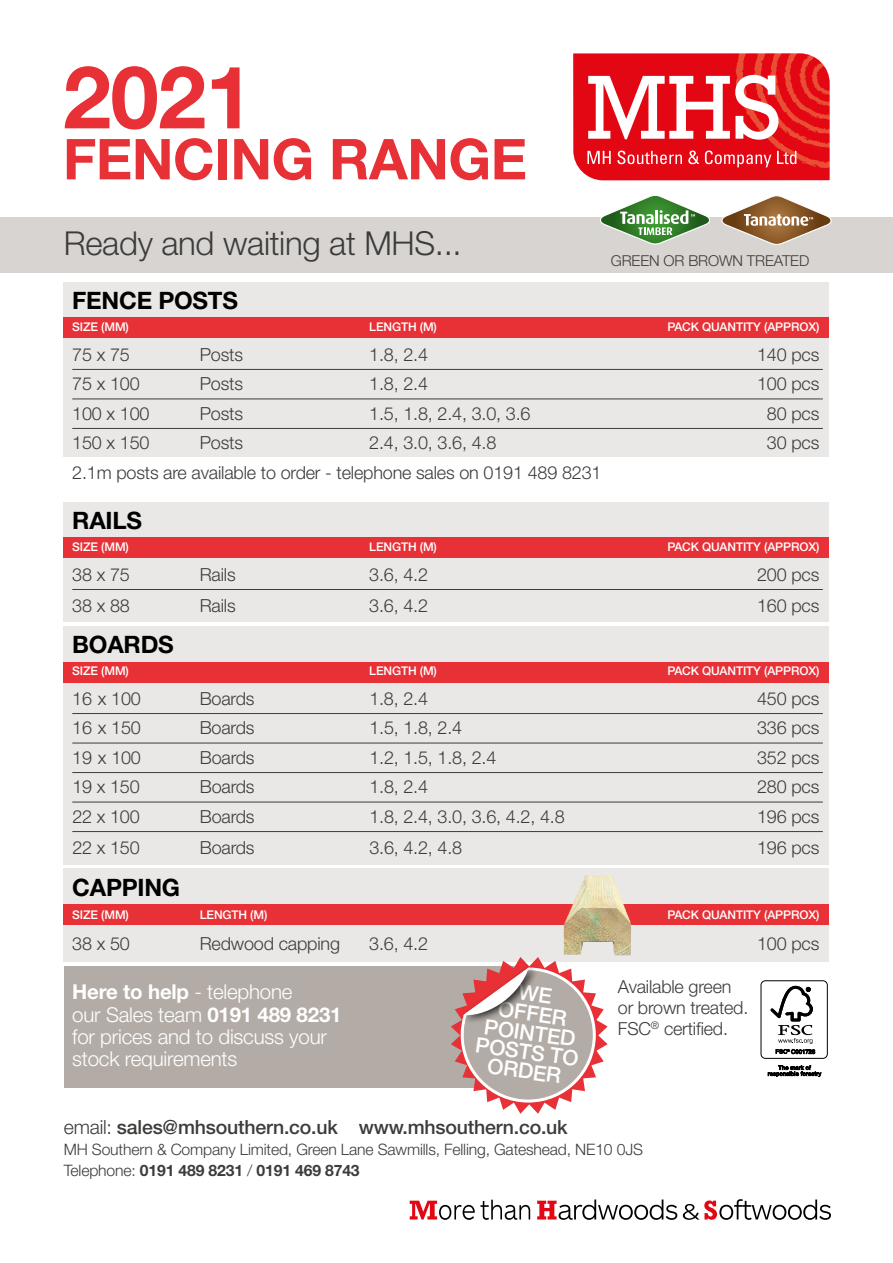
<style>
.page{position:relative;width:893px;height:1263px;background:#fff}
.page>*{position:absolute;margin:0;border:0;box-sizing:border-box;transform-origin:0 0}
.t1{font:700 87px "Helvetica Neue LT Std";color:#e73137}
.t2{font:700 56.4px "Helvetica Neue LT Std";letter-spacing:-.01em;color:#e73137}
.t3{font:300 33px "Helvetica Neue LT Std";letter-spacing:-.01em;color:#3c3c3b}
.t4{font:700 24px "Helvetica Neue LT Std";letter-spacing:-.01em;color:#000}
.t5{font:500 21.3px/19.4px "Helvetica Neue LT Std";color:#fff;text-align:center}
.t6{font:300 20.55px/22px "Helvetica Neue LT Std";letter-spacing:-.01em;color:#fff}
.t7{font:500 19.5px "Helvetica Neue LT Std";letter-spacing:-.01em;color:#3c3c3b}
.t8{font:300 18px/20.7px "Helvetica Neue LT Std";letter-spacing:-.01em;color:#3c3c3b}
.t9{font:300 15.75px/21px "Helvetica Neue LT Std";letter-spacing:-.01em;color:#3c3c3b}
.t10{font:300 15px "Helvetica Neue LT Std";letter-spacing:-.01em;color:#3c3c3b}
.t11{font:500 12px "Helvetica Neue LT Std";letter-spacing:-.01em;color:#fff}
.t12{font:5.85px "Helvetica";letter-spacing:.01em;color:#000}
.s1{font-weight:700}
.s2{font-weight:300}
</style>
<div class="page">
<div style="left:0;top:217px;width:893px;height:56px;background:#d8d4d1"></div>
<div style="left:64px;top:966px;width:462px;height:122px;background:#b3aca6"></div>
<div style="left:64px;top:626px;width:765px;height:238px;background:#eae8e6"></div>
<div style="left:64px;top:662px;width:765px;height:20px;background:#e73137"></div>
<hr style="left:72px;top:713px;width:751px;height:1px;background:#3c3c3b">
<hr style="left:72px;top:743px;width:751px;height:1px;background:#3c3c3b">
<hr style="left:72px;top:772px;width:751px;height:1px;background:#3c3c3b">
<hr style="left:72px;top:802px;width:751px;height:1px;background:#3c3c3b">
<hr style="left:72px;top:831px;width:751px;height:1px;background:#3c3c3b">
<div style="left:64px;top:503px;width:765px;height:119px;background:#eae8e6"></div>
<div style="left:64px;top:537px;width:765px;height:20px;background:#e73137"></div>
<hr style="left:72px;top:589px;width:751px;height:1px;background:#3c3c3b">
<div style="left:64px;top:868px;width:765px;height:94px;background:#eae8e6"></div>
<div style="left:64px;top:905px;width:765px;height:20px;background:#e73137"></div>
<svg style="left:410px;top:1200px;width:120px;height:20px"></svg>
<svg style="left:537px;top:1199px;width:140px;height:21px"></svg>
<svg style="left:683px;top:1199px;width:148px;height:21px"></svg>
<svg style="left:451px;top:957px;width:157px;height:157px"></svg>
<svg style="left:721px;top:195px;width:111px;height:50px"></svg>
<svg style="left:600px;top:195px;width:110px;height:50px"></svg>
<div style="left:761px;top:980px;width:67px;height:79px;border:1px solid #000;border-radius:4px"></div>
<svg style="left:770px;top:986px;width:43px;height:68px"></svg>
<svg style="left:768px;top:1065px;width:53px;height:12px"></svg>
<div style="left:64px;top:282px;width:765px;height:175px;background:#eae8e6"></div>
<div style="left:64px;top:317px;width:765px;height:20px;background:#e73137"></div>
<hr style="left:72px;top:369px;width:751px;height:1px;background:#3c3c3b">
<hr style="left:72px;top:399px;width:751px;height:1px;background:#3c3c3b">
<hr style="left:72px;top:428px;width:751px;height:1px;background:#3c3c3b">
<svg style="left:573px;top:53px;width:257px;height:128px"></svg>
<img style="left:564px;top:875px;width:67px;height:80px">
<h1 class="t1" style="left:63px;top:44px;width:192px">2021</h1>
<h2 class="t2" style="left:63px;top:124px;width:466px">FENCING RANGE</h2>
<h3 class="t3" style="left:64px;top:223px;width:399px">Ready and waiting at MHS...</h3>
<p class="t10" style="left:611px;top:251px;width:200px">GREEN OR BROWN TREATED</p>
<h3 class="t4" style="left:72px;top:285px;width:167px">FENCE POSTS</h3>
<p class="t11" style="left:72px;top:320px;width:58px">SIZE (MM)</p>
<p class="t11" style="left:369px;top:320px;width:69px">LENGTH (M)</p>
<p class="t11" style="left:667px;top:320px;width:153px">PACK QUANTITY (APPROX)</p>
<p class="t8" style="left:72px;top:344px;width:59px">75 x 75</p>
<p class="t8" style="left:200px;top:344px;width:45px">Posts</p>
<p class="t8" style="left:369px;top:344px;width:60px">1.8, 2.4</p>
<p class="t8" style="left:757px;top:344px;width:64px">140 pcs</p>
<p class="t8" style="left:72px;top:373px;width:69px">75 x 100</p>
<p class="t8" style="left:200px;top:373px;width:45px">Posts</p>
<p class="t8" style="left:369px;top:373px;width:60px">1.8, 2.4</p>
<p class="t8" style="left:757px;top:373px;width:64px">100 pcs</p>
<p class="t8" style="left:72px;top:403px;width:79px">100 x 100</p>
<p class="t8" style="left:200px;top:403px;width:45px">Posts</p>
<p class="t8" style="left:369px;top:403px;width:163px">1.5, 1.8, 2.4, 3.0, 3.6</p>
<p class="t8" style="left:767px;top:403px;width:54px">80 pcs</p>
<p class="t8" style="left:72px;top:432px;width:79px">150 x 150</p>
<p class="t8" style="left:200px;top:432px;width:45px">Posts</p>
<p class="t8" style="left:369px;top:432px;width:129px">2.4, 3.0, 3.6, 4.8</p>
<p class="t8" style="left:767px;top:432px;width:54px">30 pcs</p>
<p class="t8" style="left:72px;top:462px;width:531px">2.1m posts are available to order - telephone sales on 0191 489 8231</p>
<h3 class="t4" style="left:72px;top:505px;width:71px">RAILS</h3>
<p class="t11" style="left:72px;top:540px;width:58px">SIZE (MM)</p>
<p class="t11" style="left:369px;top:540px;width:69px">LENGTH (M)</p>
<p class="t11" style="left:667px;top:540px;width:153px">PACK QUANTITY (APPROX)</p>
<p class="t8" style="left:72px;top:564px;width:59px">38 x 75</p>
<p class="t8" style="left:200px;top:564px;width:37px">Rails</p>
<p class="t8" style="left:369px;top:564px;width:60px">3.6, 4.2</p>
<p class="t8" style="left:757px;top:564px;width:64px">200 pcs</p>
<p class="t8" style="left:72px;top:595px;width:59px">38 x 88</p>
<p class="t8" style="left:200px;top:595px;width:37px">Rails</p>
<p class="t8" style="left:369px;top:595px;width:60px">3.6, 4.2</p>
<p class="t8" style="left:757px;top:595px;width:64px">160 pcs</p>
<h3 class="t4" style="left:72px;top:629px;width:103px">BOARDS</h3>
<p class="t11" style="left:72px;top:664px;width:58px">SIZE (MM)</p>
<p class="t11" style="left:369px;top:664px;width:69px">LENGTH (M)</p>
<p class="t11" style="left:667px;top:664px;width:153px">PACK QUANTITY (APPROX)</p>
<p class="t8" style="left:72px;top:688px;width:70px">16 x 100</p>
<p class="t8" style="left:200px;top:688px;width:56px">Boards</p>
<p class="t8" style="left:369px;top:688px;width:60px">1.8, 2.4</p>
<p class="t8" style="left:757px;top:688px;width:64px">450 pcs</p>
<p class="t8" style="left:72px;top:717px;width:70px">16 x 150</p>
<p class="t8" style="left:200px;top:717px;width:56px">Boards</p>
<p class="t8" style="left:369px;top:717px;width:94px">1.5, 1.8, 2.4</p>
<p class="t8" style="left:757px;top:717px;width:64px">336 pcs</p>
<p class="t8" style="left:72px;top:747px;width:70px">19 x 100</p>
<p class="t8" style="left:200px;top:747px;width:56px">Boards</p>
<p class="t8" style="left:369px;top:747px;width:129px">1.2, 1.5, 1.8, 2.4</p>
<p class="t8" style="left:757px;top:747px;width:64px">352 pcs</p>
<p class="t8" style="left:72px;top:776px;width:69px">19 x 150</p>
<p class="t8" style="left:200px;top:776px;width:56px">Boards</p>
<p class="t8" style="left:369px;top:776px;width:60px">1.8, 2.4</p>
<p class="t8" style="left:757px;top:776px;width:64px">280 pcs</p>
<p class="t8" style="left:72px;top:806px;width:69px">22 x 100</p>
<p class="t8" style="left:200px;top:806px;width:56px">Boards</p>
<p class="t8" style="left:369px;top:806px;width:197px">1.8, 2.4, 3.0, 3.6, 4.2, 4.8</p>
<p class="t8" style="left:757px;top:806px;width:64px">196 pcs</p>
<p class="t8" style="left:72px;top:837px;width:69px">22 x 150</p>
<p class="t8" style="left:200px;top:837px;width:56px">Boards</p>
<p class="t8" style="left:369px;top:837px;width:94px">3.6, 4.2, 4.8</p>
<p class="t8" style="left:757px;top:837px;width:64px">196 pcs</p>
<h3 class="t4" style="left:72px;top:873px;width:109px">CAPPING</h3>
<p class="t11" style="left:72px;top:907px;width:58px">SIZE (MM)</p>
<p class="t11" style="left:200px;top:907px;width:69px">LENGTH (M)</p>
<p class="t11" style="left:667px;top:907px;width:153px">PACK QUANTITY (APPROX)</p>
<p class="t8" style="left:72px;top:933px;width:59px">38 x 50</p>
<p class="t8" style="left:200px;top:933px;width:142px">Redwood capping</p>
<p class="t8" style="left:369px;top:933px;width:60px">3.6, 4.2</p>
<p class="t8" style="left:757px;top:933px;width:64px">100 pcs</p>
<p class="t5" style="left:485px;top:977px;width:106px;rotate:8deg">WE<br>OFFER<br>POINTED<br>POSTS TO<br>ORDER</p>
<p class="t8" style="left:618px;top:976px;width:132px">Available green or brown treated.<br>FSC<sup>®</sup> certified.</p>
<p class="t6" style="left:72px;top:981px;width:271px"><span class="s1">Here to help</span> - telephone<br>our Sales team <span class="s1">0191 489 8231 </span>for prices and to discuss your stock requirements</p>
<p class="t12" style="left:791px;top:1048px;width:26px">C001728</p>
<p class="t7" style="left:64px;top:1115px;width:505px"><span class="s2">email:</span> sales@mhsouthern.co.uk www.mhsouthern.co.uk</p>
<p class="t9" style="left:64px;top:1139px;width:581px">MH Southern &amp; Company Limited, Green Lane Sawmills, Felling, Gateshead, NE10 0JS<br>Telephone: <span class="s1">0191 489 8231</span> / <span class="s1">0191 469 8743</span></p>
</div>
